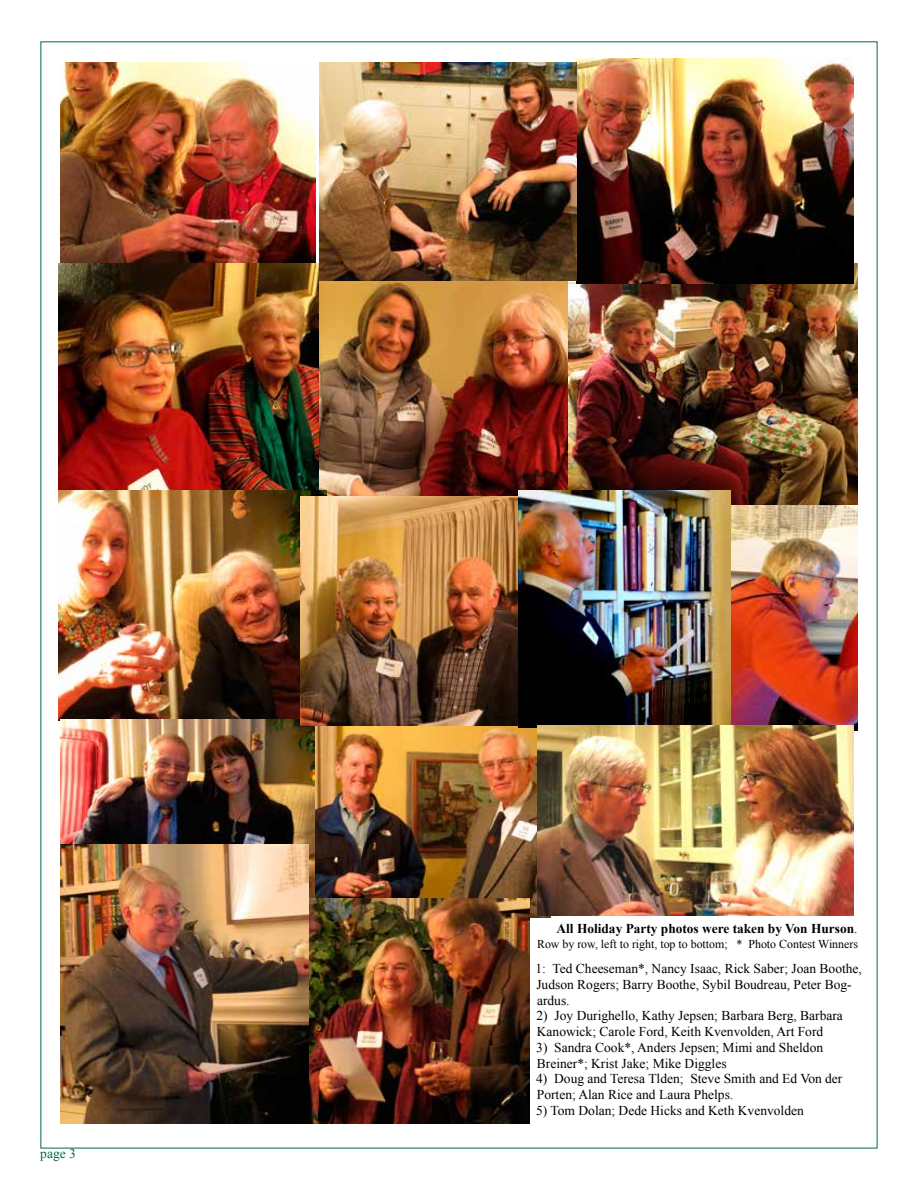
<style>
.page{position:relative;width:918px;height:1188px;background:#fff}
.page>*{position:absolute;margin:0;border:0;box-sizing:border-box;transform-origin:0 0}
.t1{font:13.5px/15.8px "Times New Roman";color:#000}
.t2{font:700 13.5px "Times New Roman";color:#000}
.t3{font:13.5px "Times New Roman";color:#006c3e}
.t4{font:12px "Times New Roman";color:#000}
.s1{font-weight:400}
</style>
<div class="page">
<img style="left:60px;top:63px;width:255px;height:201px">
<img style="left:58px;top:264px;width:262px;height:226px">
<img style="left:320px;top:281px;width:248px;height:216px">
<img style="left:58px;top:490px;width:268px;height:230px">
<img style="left:314px;top:726px;width:237px;height:192px">
<img style="left:60px;top:719px;width:254px;height:180px">
<img style="left:568px;top:264px;width:290px;height:241px">
<img style="left:577px;top:58px;width:276px;height:226px">
<img style="left:300px;top:497px;width:218px;height:229px">
<img style="left:309px;top:899px;width:221px;height:224px">
<img style="left:60px;top:845px;width:249px;height:278px">
<img style="left:320px;top:63px;width:257px;height:218px">
<img style="left:730px;top:505px;width:128px;height:225px">
<img style="left:518px;top:490px;width:212px;height:238px">
<img style="left:538px;top:726px;width:315px;height:190px">
<p class="t3" style="left:40px;top:1145px;width:37px">page 3</p>
<p class="t2" style="left:557px;top:919px;width:302px">All Holiday Party photos were taken by Von Hurson<span class="s1">.</span></p>
<p class="t4" style="left:537px;top:936px;width:322px">Row by row, left to right, top to bottom; * Photo Contest Winners</p>
<p class="t1" style="left:535px;top:960px;width:328px">1: Ted Cheeseman*, Nancy Isaac, Rick Saber; Joan Boothe,<br>Judson Rogers; Barry Boothe, Sybil Boudreau, Peter Bog&shy;ardus.</p>
<p class="t1" style="left:537px;top:1008px;width:308px">2) Joy Durighello, Kathy Jepsen; Barbara Berg, Barbara<br>Kanowick; Carole Ford, Keith Kvenvolden, Art Ford</p>
<p class="t1" style="left:536px;top:1039px;width:288px">3) Sandra Cook*, Anders Jepsen; Mimi and Sheldon<br>Breiner*; Krist Jake; Mike Diggles</p>
<p class="t1" style="left:536px;top:1071px;width:308px">4) Doug and Teresa Tlden; Steve Smith and Ed Von der<br>Porten; Alan Rice and Laura Phelps.</p>
<p class="t1" style="left:536px;top:1102px;width:269px">5) Tom Dolan; Dede Hicks and Keth Kvenvolden</p>
</div>
